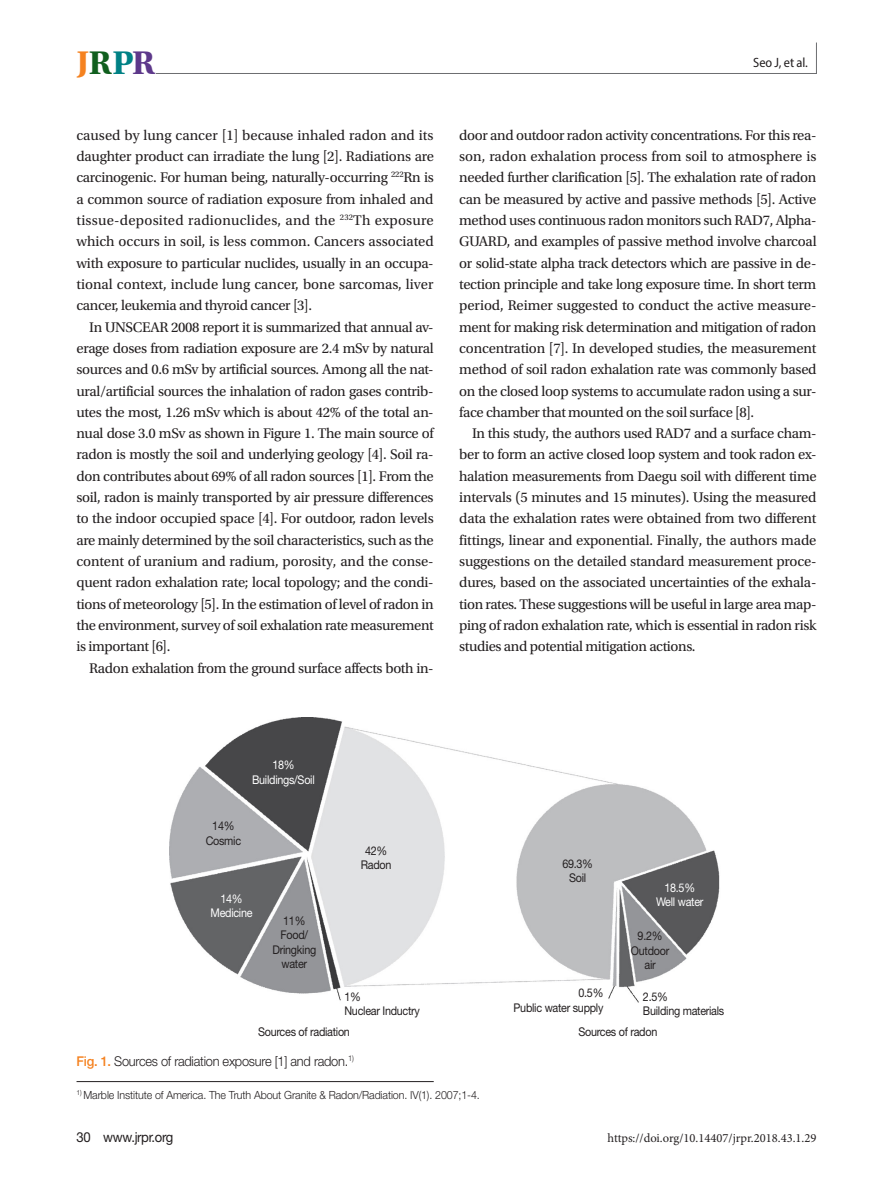
<style>
.page{position:relative;width:893px;height:1191px;background:#fff}
.page>*{position:absolute;margin:0;border:0;box-sizing:border-box;transform-origin:0 0}
.t1{font:700 34.5px "Utopia Std";color:#f58220}
.본문{font:14.7px/21.3px "Utopia Std";letter-spacing:-.025em;color:#231f20;text-align:justify}
.t2{font:13.8px "Helvetica Neue LT Std";letter-spacing:-.025em;color:#231f20;scale:.95 1}
.표_제목__그림_설명{font:300 13.5px "Helvetica Neue LT Std";letter-spacing:-.02em;color:#231f20;scale:.95 1}
.t3{font:semi-condensed 13.5px "Myriad Pro";letter-spacing:-.01em;color:#231f20}
.t4{font:12.6px "Minion Pro";color:#231f20}
.그림_지문_8pt{font:12px "Helvetica Neue LT Std";letter-spacing:-.025em;color:#231f20;scale:.9 1}
.그림_지문_8pt-2{font:12px "Helvetica Neue LT Std";letter-spacing:-.025em;color:#fff;scale:.9 1}
.표_제목__그림_설명-2{font:300 11.25px "Helvetica Neue LT Std";letter-spacing:-.01em;color:#231f20;scale:.95 1}
.s1{color:#105f1e}
.s2{color:#008185}
.s3{color:#5d388a}
.s4{font-weight:500;color:#f58220}
</style>
<div class="page">
<svg style="left:155px;top:42px;width:662px;height:32px"></svg>
<hr style="left:77px;top:1081px;width:357px;height:1px;background:#231f20">
<img style="left:170px;top:717px;width:550px;height:286px">
<h1 class="t1" style="left:77px;top:43px;width:80px">J<span class="s1">R</span><span class="s2">P</span><span class="s3">R</span></h1>
<p class="본문" style="left:77px;top:125px;width:359px">caused by lung cancer [1] because inhaled radon and its daughter product can irradiate the lung [2]. Radiations are carcinogenic. For human being, naturally-occurring <sup>222</sup>Rn is a common source of radiation exposure from inhaled and tissue-deposited radionuclides, and the <sup>232</sup>Th exposure which occurs in soil, is less common. Cancers associated with exposure to particular nuclides, usually in an occupa&shy;tional context, include lung cancer, bone sarcomas, liver cancer, leukemia and thyroid cancer [3].</p>
<p class="본문" style="left:77px;top:316px;width:359px;text-indent:13px">In UNSCEAR 2008 report it is summarized that annual av&shy;erage doses from radiation exposure are 2.4 mSv by natural sources and 0.6 mSv by artificial sources. Among all the nat&shy;ural/artificial sources the inhalation of radon gases contrib&shy;utes the most, 1.26 mSv which is about 42% of the total an&shy;nual dose 3.0 mSv as shown in Figure 1. The main source of radon is mostly the soil and underlying geology [4]. Soil ra&shy;don contributes about 69% of all radon sources [1]. From the soil, radon is mainly transported by air pressure differences to the indoor occupied space [4]. For outdoor, radon levels are mainly determined by the soil characteristics, such as the content of uranium and radium, porosity, and the conse&shy;quent radon exhalation rate; local topology; and the condi&shy;tions of meteorology [5]. In the estimation of level of radon in the environment, survey of soil exhalation rate measurement is important [6].</p>
<p class="본문" style="left:89px;top:657px;width:346px">Radon exhalation from the ground surface affects both in-</p>
<p class="t3" style="left:753px;top:54px;width:56px">Seo J, et al.</p>
<p class="본문" style="left:459px;top:125px;width:359px">door and outdoor radon activity concentrations. For this rea&shy;son, radon exhalation process from soil to atmosphere is needed further clarification [5]. The exhalation rate of radon can be measured by active and passive methods [5]. Active method uses continuous radon monitors such RAD7, Alpha-GUARD, and examples of passive method involve charcoal or solid-state alpha track detectors which are passive in de&shy;tection principle and take long exposure time. In short term period, Reimer suggested to conduct the active measure&shy;ment for making risk determination and mitigation of radon concentration [7]. In developed studies, the measurement method of soil radon exhalation rate was commonly based on the closed loop systems to accumulate radon using a sur&shy;face chamber that mounted on the soil surface [8].</p>
<p class="본문" style="left:459px;top:423px;width:359px;text-indent:13px">In this study, the authors used RAD7 and a surface cham&shy;ber to form an active closed loop system and took radon ex&shy;halation measurements from Daegu soil with different time intervals (5 minutes and 15 minutes). Using the measured data the exhalation rates were obtained from two different fittings, linear and exponential. Finally, the authors made suggestions on the detailed standard measurement proce&shy;dures, based on the associated uncertainties of the exhala&shy;tion rates. These suggestions will be useful in large area map&shy;ping of radon exhalation rate, which is essential in radon risk studies and potential mitigation actions.</p>
<p class="그림_지문_8pt-2" style="left:272px;top:758px;width:26px">18%</p>
<p class="그림_지문_8pt-2" style="left:252px;top:772px;width:71px">Buildings/Soil</p>
<p class="그림_지문_8pt" style="left:212px;top:819px;width:26px">14%</p>
<p class="그림_지문_8pt" style="left:206px;top:833px;width:41px">Cosmic</p>
<p class="그림_지문_8pt-2" style="left:220px;top:891px;width:26px">14%</p>
<p class="그림_지문_8pt-2" style="left:211px;top:906px;width:48px">Medicine</p>
<p class="그림_지문_8pt" style="left:283px;top:913px;width:26px">11%</p>
<p class="그림_지문_8pt" style="left:281px;top:928px;width:32px">Food/</p>
<p class="그림_지문_8pt" style="left:272px;top:942px;width:50px">Dringking</p>
<p class="그림_지문_8pt" style="left:281px;top:956px;width:30px">water</p>
<p class="그림_지문_8pt" style="left:365px;top:843px;width:26px">42%</p>
<p class="그림_지문_8pt" style="left:361px;top:857px;width:36px">Radon</p>
<p class="그림_지문_8pt" style="left:562px;top:856px;width:36px">69.3%</p>
<p class="그림_지문_8pt" style="left:569px;top:870px;width:21px">Soil</p>
<p class="그림_지문_8pt" style="left:344px;top:989px;width:20px">1%</p>
<p class="그림_지문_8pt" style="left:344px;top:1003px;width:85px">Nuclear Inductry</p>
<p class="그림_지문_8pt" style="left:578px;top:985px;width:29px">0.5%</p>
<p class="그림_지문_8pt" style="left:514px;top:1000px;width:101px">Public water supply</p>
<p class="그림_지문_8pt-2" style="left:664px;top:880px;width:36px">18.5%</p>
<p class="그림_지문_8pt-2" style="left:656px;top:894px;width:54px">Well water</p>
<p class="그림_지문_8pt" style="left:638px;top:928px;width:29px">9.2%</p>
<p class="그림_지문_8pt" style="left:631px;top:943px;width:44px">Outdoor</p>
<p class="그림_지문_8pt" style="left:644px;top:957px;width:14px">air</p>
<p class="그림_지문_8pt" style="left:643px;top:989px;width:29px">2.5%</p>
<p class="그림_지문_8pt" style="left:643px;top:1003px;width:92px">Building materials</p>
<p class="그림_지문_8pt" style="left:258px;top:1024px;width:104px">Sources of radiation</p>
<p class="그림_지문_8pt" style="left:578px;top:1024px;width:89px">Sources of radon</p>
<p class="표_제목__그림_설명" style="left:77px;top:1053px;width:293px"><span class="s4">Fig. 1.</span> Sources of radiation exposure [1] and radon.<sup>1)</sup></p>
<p class="표_제목__그림_설명-2" style="left:77px;top:1087px;width:426px"><sup>1)</sup> Marble Institute of America. The Truth About Granite &amp; Radon/Radiation. IV(1). 2007;1-4.</p>
<p class="t2" style="left:77px;top:1128px;width:103px">30 www.jrpr.org</p>
<p class="t4" style="left:608px;top:1129px;width:210px">https://doi.org/10.14407/jrpr.2018.43.1.29</p>
</div>
